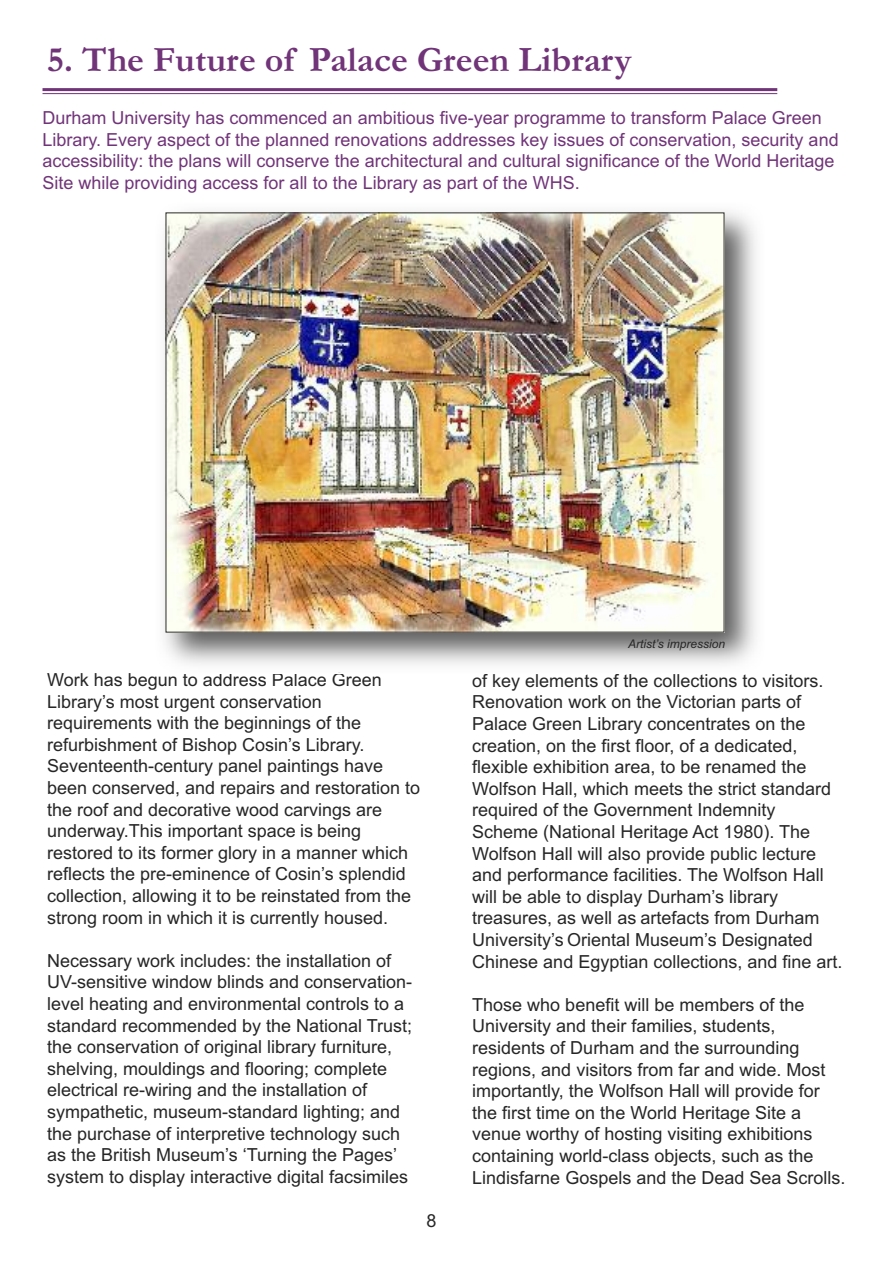
<style>
.page{position:relative;width:893px;height:1263px;background:#fff}
.page>*{position:absolute;margin:0;border:0;box-sizing:border-box;transform-origin:0 0}
.t1{font:700 36px "Garamond";color:#713479}
.t2{font:18px/21.6px "Arial";color:#272627}
.t3{font:18px/21.6px "Arial";color:#713479}
.t4{font:italic 12px "Arial";color:#272627}
</style>
<div class="page">
<img style="left:164px;top:211px;width:592px;height:462px">
<img style="left:168px;top:214px;width:554px;height:416px">
<hr style="left:43px;top:88px;width:734px;height:3px;background:#713479">
<hr style="left:43px;top:93px;width:734px;height:1px;background:#713479">
<h1 class="t1" style="left:47px;top:37px;width:586px">5. The Future of Palace Green Library</h1>
<p class="t3" style="left:43px;top:107px;width:798px">Durham University has commenced an ambitious five-year programme to transform Palace Green Library. Every aspect of the planned renovations addresses key issues of conservation, security and accessibility: the plans will conserve the architectural and cultural significance of the World Heritage Site while providing access for all to the Library as part of the WHS.</p>
<p class="t2" style="left:47px;top:669px;width:375px">Work has begun to address Palace Green Library’s most urgent conservation requirements with the beginnings of the refurbishment of Bishop Cosin’s Library.<br>Seventeenth-century panel paintings have been conserved, and repairs and restoration to the roof and decorative wood carvings are underway.This important space is being restored to its former glory in a manner which reflects the pre-eminence of Cosin’s splendid collection, allowing it to be reinstated from the strong room in which it is currently housed.</p>
<p class="t2" style="left:47px;top:950px;width:367px">Necessary work includes: the installation of UV-sensitive window blinds and conservation&shy;level heating and environmental controls to a standard recommended by the National Trust; the conservation of original library furniture, shelving, mouldings and flooring; complete electrical re-wiring and the installation of sympathetic, museum-standard lighting; and the purchase of interpretive technology such as the British Museum’s ‘Turning the Pages’ system to display interactive digital facsimiles</p>
<p class="t2" style="left:427px;top:1210px;width:12px">8</p>
<p class="t4" style="left:628px;top:637px;width:99px">Artist’s impression</p>
<p class="t2" style="left:472px;top:670px;width:372px">of key elements of the collections to visitors.<br>Renovation work on the Victorian parts of Palace Green Library concentrates on the creation, on the first floor, of a dedicated, flexible exhibition area, to be renamed the Wolfson Hall, which meets the strict standard required of the Government Indemnity Scheme (National Heritage Act 1980). The Wolfson Hall will also provide public lecture and performance facilities. The Wolfson Hall will be able to display Durham’s library treasures, as well as artefacts from Durham University’s Oriental Museum’s Designated Chinese and Egyptian collections, and fine art.</p>
<p class="t2" style="left:472px;top:994px;width:375px">Those who benefit will be members of the University and their families, students, residents of Durham and the surrounding regions, and visitors from far and wide. Most importantly, the Wolfson Hall will provide for the first time on the World Heritage Site a venue worthy of hosting visiting exhibitions containing world-class objects, such as the Lindisfarne Gospels and the Dead Sea Scrolls.</p>
</div>
